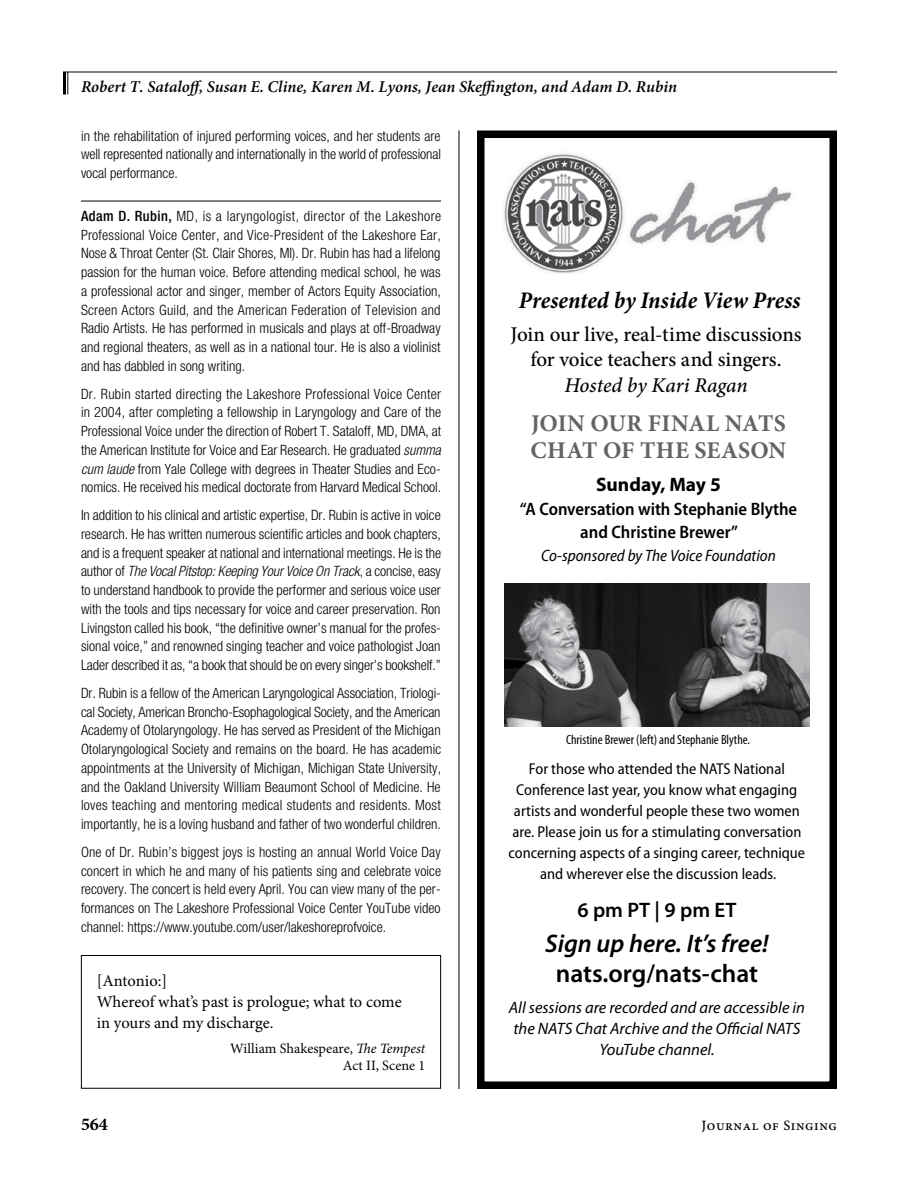
<style>
.page{position:relative;width:918px;height:1188px;background:#fff}
.page>*{position:absolute;margin:0;border:0;box-sizing:border-box;transform-origin:0 0}
.t1{font:italic 600 25.5px "Myriad Pro";color:#000}
.t2{font:600 25.5px "Myriad Pro";color:#000}
.t3{font:700 24px/27px "Minion Pro";letter-spacing:.01em;color:#636466}
.t4{font:italic 700 condensed 24px "Minion Pro";color:#000}
.t5{font:500 21px/25.5px "Minion Pro";letter-spacing:-.005em;color:#000;text-align:center}
.t6{font:italic 500 21px "Minion Pro";letter-spacing:-.005em;color:#000}
.t7{font:600 21px "Myriad Pro";color:#000}
.t8{font:700 19.5px "Myriad Pro";color:#000}
.t9{font:600 semi-condensed 18px/23.2px "Myriad Pro";color:#000;text-align:center}
.t10{font:700 18px "Minion Pro";color:#000}
.t11{font:italic 16.5px/21px "Myriad Pro";color:#000;text-align:center}
.RH-L{font:italic 600 16.5px "Minion Pro";color:#000}
.Filler_quote_fixed{font:16.5px "Minion Pro";letter-spacing:-.005em;color:#000}
.t12{font:italic semi-condensed 16.5px "Myriad Pro";color:#000}
.t13{font:semi-condensed 15.75px/21px "Myriad Pro";color:#000;text-align:center}
.BIO2{font:300 condensed 14.25px/18.8px "Helvetica Neue LT Std";color:#000;text-align:justify}
.BIO{font:300 condensed 14.25px/18.8px "Helvetica Neue LT Std";color:#000;text-align:justify}
.Filler_affil_fixed{font:14.25px/16.5px "Minion Pro";color:#000;text-align:right}
.t14{font:14.25px "Minion Pro Medium Capt";letter-spacing:.04em;color:#000}
.t15{font:condensed 13.5px "Myriad Pro";color:#000}
.s1{font-weight:500}
.s2{font-style:italic}
</style>
<div class="page">
<hr style="left:81px;top:201px;width:360px;height:1px;background:#000">
<hr style="left:63px;top:72px;width:774px;height:1px;background:#000">
<hr style="left:63px;top:72px;width:3px;height:22px;background:#000">
<svg style="left:67px;top:72px;width:1px;height:22px"></svg>
<hr style="left:459px;top:130px;width:1px;height:959px;background:#000">
<div style="left:477px;top:130px;width:360px;height:959px;border:8px solid #000"></div>
<img style="left:504px;top:154px;width:287px;height:119px">
<img style="left:504px;top:583px;width:306px;height:143px">
<div style="left:81px;top:955px;width:360px;height:134px;border:1px solid #000"></div>
<p class="RH-L" style="left:81px;top:75px;width:598px">Robert T. Sataloff, Susan E. Cline, Karen M. Lyons, Jean Skeffington, and Adam D. Rubin</p>
<p class="BIO2" style="left:81px;top:126px;width:362px">in the rehabilitation of injured performing voices, and her students are well represented nationally and internationally in the world of professional vocal performance.</p>
<p class="BIO" style="left:81px;top:206px;width:362px"><span class="s1">Adam D. Rubin,</span> MD, is a laryngologist, director of the Lakeshore Professional Voice Center, and Vice-President of the Lakeshore Ear, Nose &amp; Throat Center (St. Clair Shores, MI). Dr. Rubin has had a lifelong passion for the human voice. Before attending medical school, he was a professional actor and singer, member of Actors Equity Association, Screen Actors Guild, and the American Federation of Television and Radio Artists. He has performed in musicals and plays at off-Broadway and regional theaters, as well as in a national tour. He is also a violinist and has dabbled in song writing.</p>
<p class="BIO2" style="left:81px;top:384px;width:362px">Dr. Rubin started directing the Lakeshore Professional Voice Center in 2004, after completing a fellowship in Laryngology and Care of the Professional Voice under the direction of Robert T. Sataloff, MD, DMA, at the American Institute for Voice and Ear Research. He graduated <span class="s2">summa cum laude</span> from Yale College with degrees in Theater Studies and Eco&shy;nomics. He received his medical doctorate from Harvard Medical School.</p>
<p class="BIO2" style="left:81px;top:506px;width:362px">In addition to his clinical and artistic expertise, Dr. Rubin is active in voice research. He has written numerous scientific articles and book chapters, and is a frequent speaker at national and international meetings. He is the author of <span class="s2">The Vocal Pitstop: Keeping Your Voice On Track</span>, a concise, easy to understand handbook to provide the performer and serious voice user with the tools and tips necessary for voice and career preservation. Ron Livingston called his book, “the definitive owner’s manual for the profes&shy;sional voice,” and renowned singing teacher and voice pathologist Joan Lader described it as, “a book that should be on every singer’s bookshelf.”</p>
<p class="BIO2" style="left:81px;top:683px;width:362px">Dr. Rubin is a fellow of the American Laryngological Association, Triologi&shy;cal Society, American Broncho-Esophagological Society, and the American Academy of Otolaryngology. He has served as President of the Michigan Otolaryngological Society and remains on the board. He has academic appointments at the University of Michigan, Michigan State University, and the Oakland University William Beaumont School of Medicine. He loves teaching and mentoring medical students and residents. Most importantly, he is a loving husband and father of two wonderful children.</p>
<p class="BIO2" style="left:81px;top:842px;width:362px">One of Dr. Rubin’s biggest joys is hosting an annual World Voice Day concert in which he and many of his patients sing and celebrate voice recovery. The concert is held every April. You can view many of the per&shy;formances on The Lakeshore Professional Voice Center YouTube video channel: https://www.youtube.com/user/lakeshoreprofvoice.</p>
<p class="Filler_quote_fixed" style="left:97px;top:970px;width:72px">[Antonio:]</p>
<p class="Filler_quote_fixed" style="left:97px;top:991px;width:307px">Whereof what’s past is prologue; what to come</p>
<p class="Filler_quote_fixed" style="left:97px;top:1012px;width:178px">in yours and my discharge.</p>
<p class="Filler_affil_fixed" style="left:230px;top:1041px;width:196px">William Shakespeare, <span class="s2">The Tempest<br></span>Act II, Scene 1</p>
<h2 class="t4" style="left:519px;top:284px;width:283px">Presented by Inside View Press</h2>
<h3 class="t5" style="left:510px;top:321px;width:293px">Join our live, real-time discussions for voice teachers and singers.</h3>
<h3 class="t6" style="left:564px;top:371px;width:185px">Hosted by Kari Ragan</h3>
<h2 class="t3" style="left:531px;top:409px;width:257px">JOIN OUR FINAL NATS<br>CHAT OF THE SEASON</h2>
<h3 class="t8" style="left:596px;top:472px;width:126px">Sunday, May 5</h3>
<p class="t9" style="left:520px;top:497px;width:279px">“A Conversation with Stephanie Blythe and Christine Brewer”</p>
<p class="t12" style="left:541px;top:546px;width:236px">Co-sponsored by The Voice Foundation</p>
<p class="t15" style="left:566px;top:731px;width:186px">Christine Brewer (left) and Stephanie Blythe.</p>
<p class="t13" style="left:509px;top:758px;width:298px">For those who attended the NATS National Conference last year, you know what engaging artists and wonderful people these two women are. Please join us for a stimulating conversation concerning aspects of a singing career, technique and wherever else the discussion leads.</p>
<h3 class="t7" style="left:577px;top:897px;width:161px">6 pm PT | 9 pm ET</h3>
<h1 class="t1" style="left:545px;top:927px;width:225px">Sign up here. It’s free!</h1>
<h1 class="t2" style="left:556px;top:957px;width:204px">nats.org/nats-chat</h1>
<p class="t11" style="left:509px;top:997px;width:298px">All sessions are recorded and are accessible in the NATS Chat Archive and the Official NATS<br>YouTube channel.</p>
<p class="t10" style="left:81px;top:1111px;width:28px">564</p>
<p class="t14" style="left:701px;top:1115px;width:137px">Journal of Singing</p>
</div>
